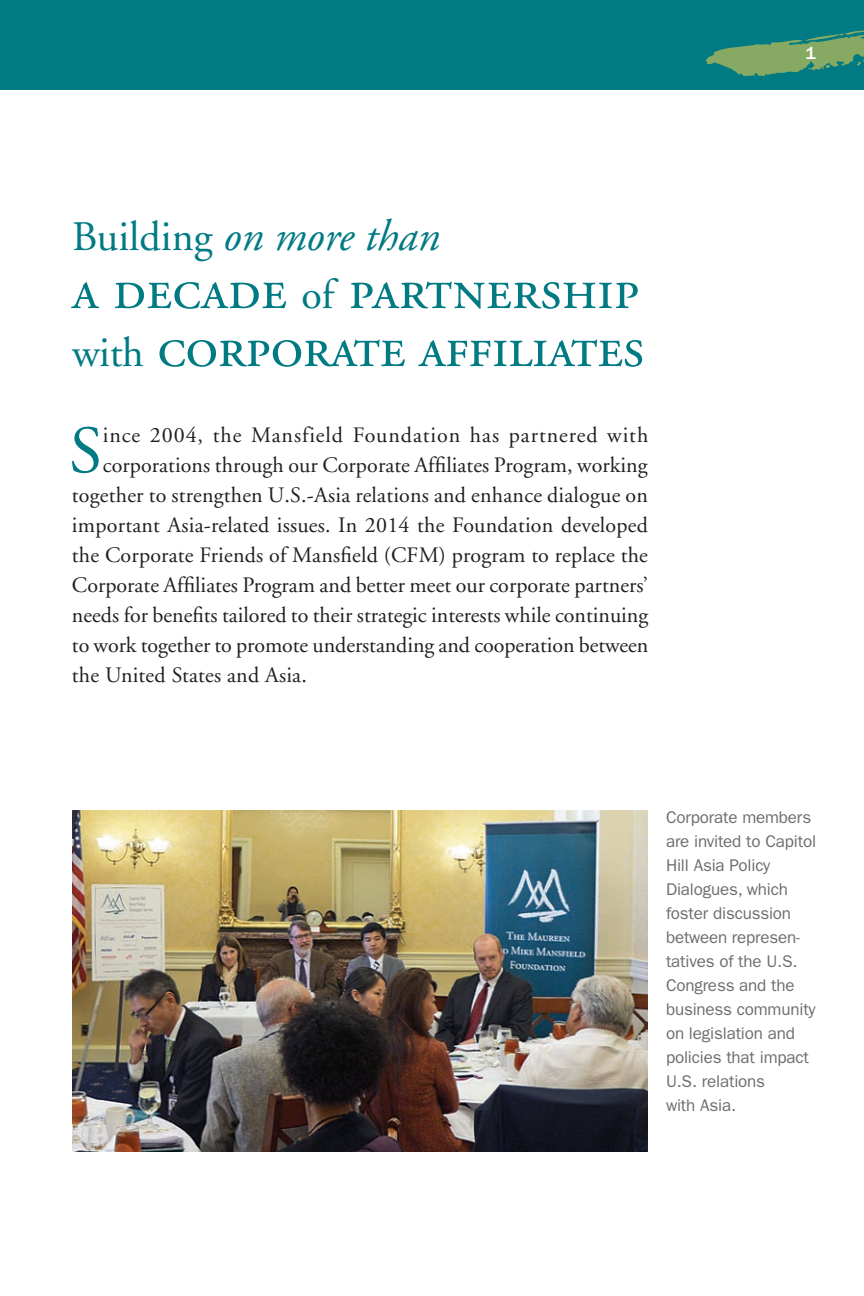
<style>
.page{position:relative;width:864px;height:1296px;background:#fff}
.page>*{position:absolute;margin:0;border:0;box-sizing:border-box;transform-origin:0 0}
.t1{font:67.2px "Adobe Garamond";color:#007a83}
.t2{font:58px/58px "Adobe Garamond Regular SC";letter-spacing:-.01em;color:#007a83}
.t3{font:italic 44px "Adobe Garamond";color:#007a83}
.t4{font:22px "Adobe Garamond";letter-spacing:.005em;color:#231f20}
.t5{font:22px "Adobe Garamond";letter-spacing:.04em;color:#231f20}
.t6{font:500 18px "Franklin Gothic";color:#fff}
.t7{font:17px/24px "Franklin Gothic";letter-spacing:-.01em;color:#6c6d70}
.s1{font-style:normal;font-size:42px}
.s2{font-family:"Adobe Garamond";font-size:42px}
</style>
<div class="page">
<div style="left:0;top:0;width:864px;height:90px;background:#007a83"></div>
<svg style="left:706px;top:30px;width:158px;height:47px"></svg>
<img style="left:72px;top:810px;width:576px;height:342px">
<p class="t6" style="left:805px;top:43px;width:12px">1</p>
<h3 class="t3" style="left:72px;top:213px;width:369px"><span class="s1">Building</span> on more than</h3>
<h2 class="t2" style="left:72px;top:262px;width:574px">a decade <span class="s2">of</span> partnership <span class="s2">with</span> corporate affiliates</h2>
<h1 class="t1" style="left:69px;top:415px;width:34px">S</h1>
<p class="t5" style="left:103px;top:423px;width:547px">ince 2004, the Mansfield Foundation has partnered with</p>
<p class="t4" style="left:103px;top:453px;width:546px">corporations through our Corporate Affiliates Program, working</p>
<p class="t4" style="left:72px;top:483px;width:578px">together to strengthen U.S.-Asia relations and enhance dialogue on</p>
<p class="t4" style="left:72px;top:513px;width:578px">important Asia-related issues. In 2014 the Foundation developed</p>
<p class="t4" style="left:72px;top:543px;width:578px">the Corporate Friends of Mansfield (CFM) program to replace the</p>
<p class="t4" style="left:72px;top:573px;width:578px">Corporate Affiliates Program and better meet our corporate partners’</p>
<p class="t4" style="left:72px;top:603px;width:578px">needs for benefits tailored to their strategic interests while continuing</p>
<p class="t4" style="left:72px;top:633px;width:578px">to work together to promote understanding and cooperation between</p>
<p class="t4" style="left:72px;top:663px;width:236px">the United States and Asia.</p>
<p class="t7" style="left:666px;top:805px;width:152px">Corporate members are invited to Capitol<br>Hill Asia Policy<br>Dialogues, which foster discussion between represen&shy;tatives of the U.S.<br>Congress and the business community on legislation and policies that impact<br>U.S. relations<br>with Asia.</p>
</div>
